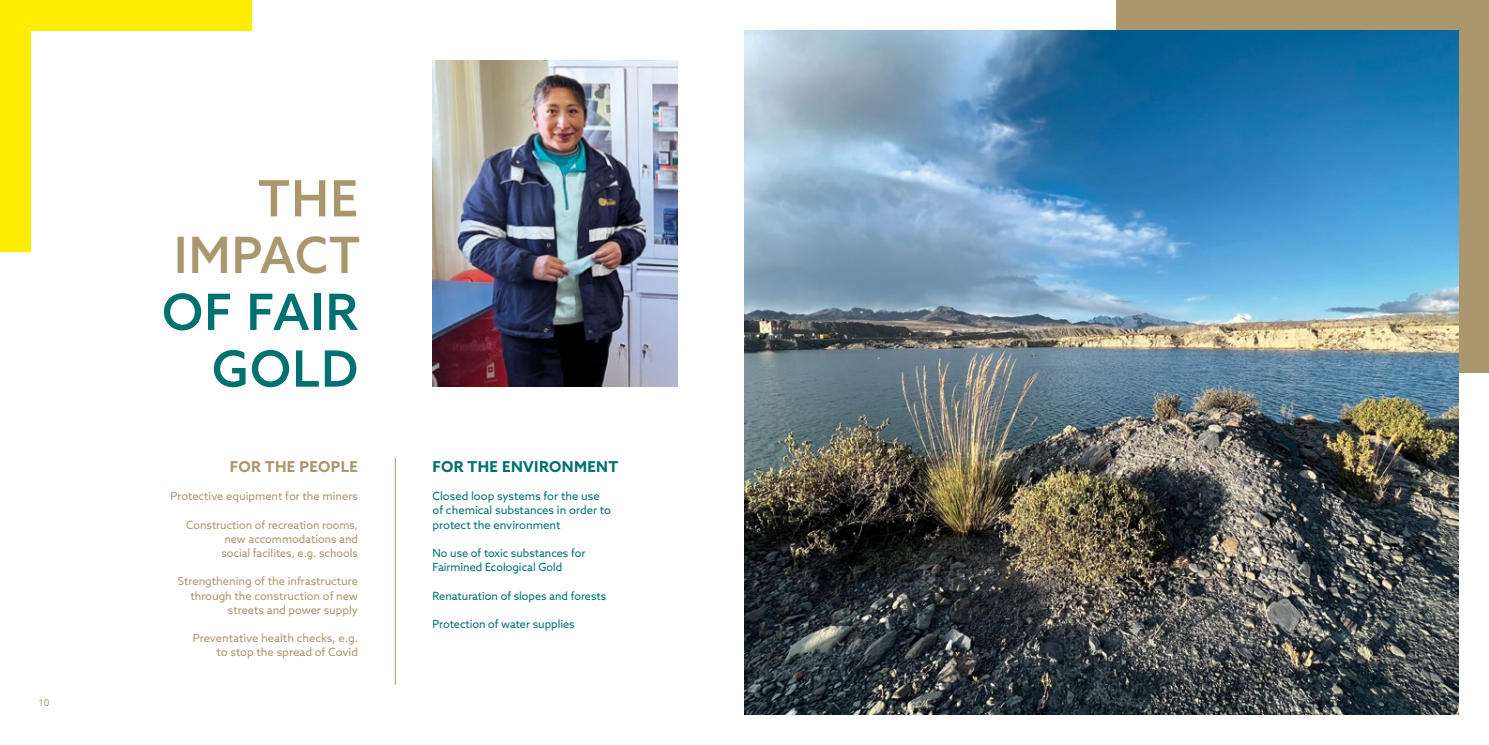
<style>
.page{position:relative;width:1489px;height:745px;background:#fff}
.page>*{position:absolute;margin:0;border:0;box-sizing:border-box;transform-origin:0 0}
.Head1{font:500 50px/56.8px "Azo Sans";letter-spacing:.025em;color:#007071;text-align:right}
.Head1-2{font:500 50px "Azo Sans";color:#ab976e}
.t1{font:700 15px "Azo Sans";letter-spacing:.025em;color:#007071}
.Fließtext_Deutsch{font:700 15px "Azo Sans";letter-spacing:.025em;color:#ab976e}
.Fließtext_Deutsch-2{font:11.25px/14.1px "Azo Sans";color:#ab976e;text-align:right}
.Fließtext_Deutsch-3{font:11.25px "Azo Sans";color:#007071}
.t2{font:9.38px "Azo Sans";color:#ab976e}
.s1{color:#ab976e}
</style>
<div class="page">
<div style="left:1116px;top:0;width:372px;height:30px;background:#ab976e"></div>
<div style="left:1458px;top:0;width:30px;height:372px;background:#ab976e"></div>
<img style="left:744px;top:30px;width:714px;height:684px">
<img style="left:432px;top:60px;width:245px;height:326px">
<div style="left:0;top:0;width:30px;height:252px;background:#ffed00"></div>
<div style="left:0;top:0;width:252px;height:30px;background:#ffed00"></div>
<hr style="left:395px;top:457px;width:1px;height:227px;background:#ab976e">
<p class="t2" style="left:39px;top:696px;width:12px">10</p>
<p class="Head1-2" style="left:258px;top:165px;width:101px">THE</p>
<p class="Head1" style="left:162px;top:226px;width:199px"><span class="s1">IMPACT<br></span>OF FAIR<br>GOLD</p>
<p class="Fließtext_Deutsch" style="left:230px;top:456px;width:130px">FOR THE PEOPLE</p>
<p class="Fließtext_Deutsch-2" style="left:171px;top:488px;width:189px">Protective equipment for the miners</p>
<p class="Fließtext_Deutsch-2" style="left:186px;top:517px;width:173px">Construction of recreation rooms,</p>
<p class="Fließtext_Deutsch-2" style="left:224px;top:531px;width:135px">new accommodations and</p>
<p class="Fließtext_Deutsch-2" style="left:221px;top:545px;width:138px">social facilites, e.g. schools</p>
<p class="Fließtext_Deutsch-2" style="left:178px;top:573px;width:182px">Strengthening of the infrastructure through the construction of new streets and power supply</p>
<p class="Fließtext_Deutsch-2" style="left:193px;top:630px;width:167px">Preventative health checks, e.g.</p>
<p class="Fließtext_Deutsch-2" style="left:217px;top:644px;width:143px">to stop the spread of Covid</p>
<p class="t1" style="left:432px;top:456px;width:187px">FOR THE ENVIRONMENT</p>
<p class="Fließtext_Deutsch-3" style="left:432px;top:488px;width:169px">Closed loop systems for the use</p>
<p class="Fließtext_Deutsch-3" style="left:432px;top:502px;width:180px">of chemical substances in order to</p>
<p class="Fließtext_Deutsch-3" style="left:432px;top:517px;width:129px">protect the environment</p>
<p class="Fließtext_Deutsch-3" style="left:432px;top:545px;width:154px">No use of toxic substances for</p>
<p class="Fließtext_Deutsch-3" style="left:432px;top:559px;width:131px">Fairmined Ecological Gold</p>
<p class="Fließtext_Deutsch-3" style="left:432px;top:587px;width:175px">Renaturation of slopes and forests</p>
<p class="Fließtext_Deutsch-3" style="left:432px;top:616px;width:144px">Protection of water supplies</p>
</div>
